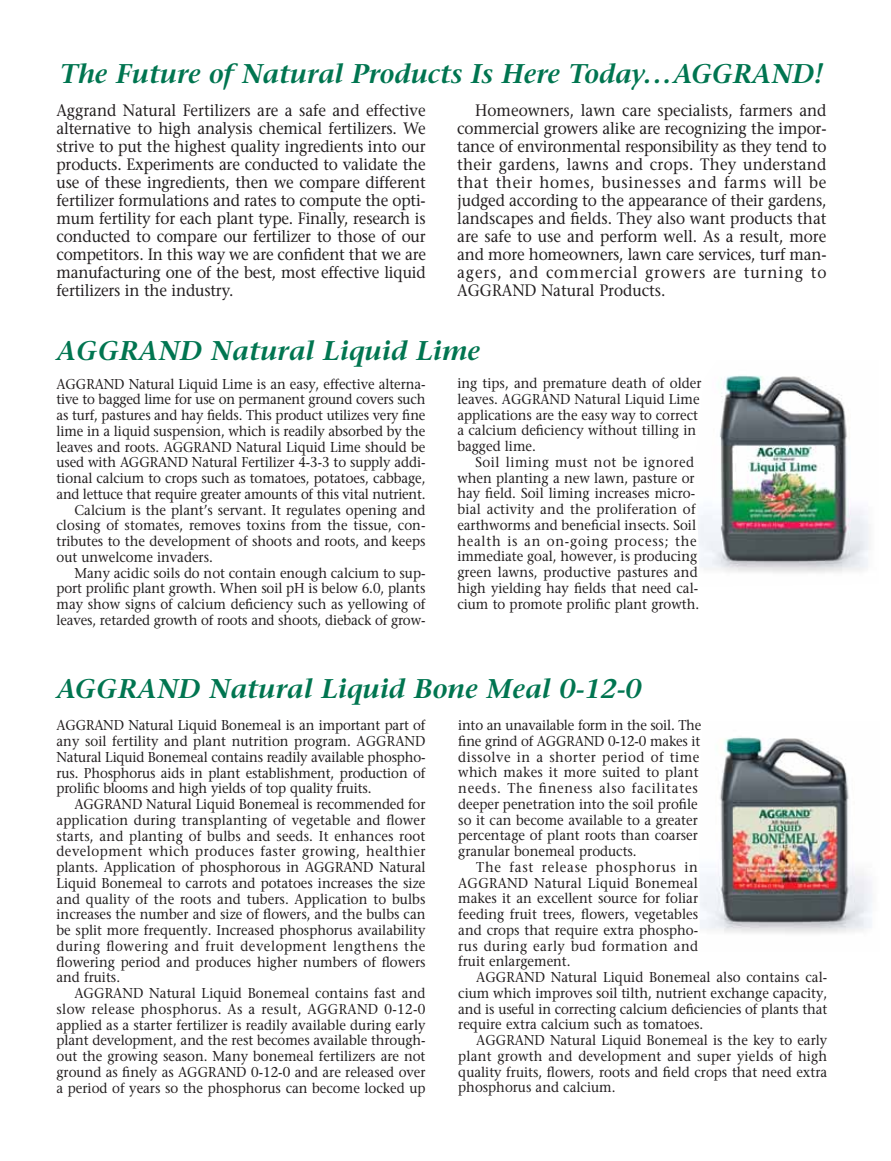
<style>
.page{position:relative;width:891px;height:1161px;background:#fff}
.page>*{position:absolute;margin:0;border:0;box-sizing:border-box;transform-origin:0 0}
.t1{font:italic 600 27px "Stone Serif";color:#007550}
.t2{font:16.5px/18px "Stone Serif";color:#231f20;text-align:justify;scale:.93 1}
.t3{font:14.25px/15.8px "Stone Serif";color:#231f20;text-align:justify;scale:.93 1}
</style>
<div class="page">
<img style="left:698px;top:375px;width:171px;height:198px">
<img style="left:700px;top:737px;width:172px;height:197px">
<h1 class="t1" style="left:60px;top:63px;width:765px">The Future of Natural Products Is Here Today...AGGRAND!</h1>
<p class="t2" style="left:56px;top:103px;width:399px">Aggrand Natural Fertilizers are a safe and effective alternative to high analysis chemical fertilizers. We strive to put the highest quality ingredients into our products. Experiments are conducted to validate the use of these ingredients, then we compare different fertilizer formulations and rates to compute the opti&shy;mum fertility for each plant type. Finally, research is conducted to compare our fertilizer to those of our competitors. In this way we are confident that we are manufacturing one of the best, most effective liquid fertilizers in the industry.</p>
<p class="t2" style="left:457px;top:103px;width:399px;text-indent:18px">Homeowners, lawn care specialists, farmers and commercial growers alike are recognizing the impor&shy;tance of environmental responsibility as they tend to their gardens, lawns and crops. They understand that their homes, businesses and farms will be judged according to the appearance of their gardens, landscapes and fields. They also want products that are safe to use and perform well. As a result, more and more homeowners, lawn care services, turf man&shy;agers, and commercial growers are turning to AGGRAND Natural Products.</p>
<h1 class="t1" style="left:56px;top:340px;width:426px">AGGRAND Natural Liquid Lime</h1>
<p class="t3" style="left:56px;top:377px;width:398px">AGGRAND Natural Liquid Lime is an easy, effective alterna-</p>
<p class="t3" style="left:56px;top:393px;width:398px">tive to bagged lime for use on permanent ground covers such</p>
<p class="t3" style="left:56px;top:409px;width:398px">as turf, pastures and hay fields. This product utilizes very fine</p>
<p class="t3" style="left:56px;top:425px;width:398px">lime in a liquid suspension, which is readily absorbed by the</p>
<p class="t3" style="left:56px;top:440px;width:398px">leaves and roots. AGGRAND Natural Liquid Lime should be</p>
<p class="t3" style="left:56px;top:456px;width:398px">used with AGGRAND Natural Fertilizer 4-3-3 to supply addi-</p>
<p class="t3" style="left:56px;top:472px;width:398px">tional calcium to crops such as tomatoes, potatoes, cabbage,</p>
<p class="t3" style="left:56px;top:488px;width:398px">and lettuce that require greater amounts of this vital nutrient.</p>
<p class="t3" style="left:74px;top:503px;width:379px">Calcium is the plant’s servant. It regulates opening and</p>
<p class="t3" style="left:56px;top:519px;width:398px">closing of stomates, removes toxins from the tissue, con-</p>
<p class="t3" style="left:56px;top:535px;width:398px">tributes to the development of shoots and roots, and keeps</p>
<p class="t3" style="left:56px;top:551px;width:170px">out unwelcome invaders.</p>
<p class="t3" style="left:74px;top:566px;width:379px">Many acidic soils do not contain enough calcium to sup-</p>
<p class="t3" style="left:56px;top:582px;width:398px">port prolific plant growth. When soil pH is below 6.0, plants</p>
<p class="t3" style="left:56px;top:598px;width:398px">may show signs of calcium deficiency such as yellowing of</p>
<p class="t3" style="left:56px;top:614px;width:398px">leaves, retarded growth of roots and shoots, dieback of grow-</p>
<p class="t3" style="left:457px;top:377px;width:264px;text-align:left">ing tips, and premature death of older leaves. AGGRAND Natural Liquid Lime applications are the easy way to correct a calcium deficiency without tilling in bagged lime.</p>
<p class="t3" style="left:457px;top:456px;width:262px;text-align:left;text-indent:18px">Soil liming must not be ignored when planting a new lawn, pasture or hay field. Soil liming increases micro&shy;bial activity and the proliferation of earthworms and beneficial insects. Soil health is an on-going process; the immediate goal, however, is producing green lawns, productive pastures and high yielding hay fields that need cal&shy;cium to promote prolific plant growth.</p>
<h1 class="t1" style="left:56px;top:678px;width:586px">AGGRAND Natural Liquid Bone Meal 0-12-0</h1>
<p class="t3" style="left:56px;top:719px;width:398px">AGGRAND Natural Liquid Bonemeal is an important part of any soil fertility and plant nutrition program. AGGRAND Natural Liquid Bonemeal contains readily available phospho&shy;rus. Phosphorus aids in plant establishment, production of prolific blooms and high yields of top quality fruits.</p>
<p class="t3" style="left:56px;top:798px;width:398px;text-indent:18px">AGGRAND Natural Liquid Bonemeal is recommended for application during transplanting of vegetable and flower starts, and planting of bulbs and seeds. It enhances root development which produces faster growing, healthier plants. Application of phosphorous in AGGRAND Natural Liquid Bonemeal to carrots and potatoes increases the size and quality of the roots and tubers. Application to bulbs increases the number and size of flowers, and the bulbs can be split more frequently. Increased phosphorus availability during flowering and fruit development lengthens the flowering period and produces higher numbers of flowers and fruits.</p>
<p class="t3" style="left:57px;top:987px;width:398px;text-indent:18px">AGGRAND Natural Liquid Bonemeal contains fast and slow release phosphorus. As a result, AGGRAND 0-12-0 applied as a starter fertilizer is readily available during early plant development, and the rest becomes available through&shy;out the growing season. Many bonemeal fertilizers are not ground as finely as AGGRAND 0-12-0 and are released over a period of years so the phosphorus can become locked up</p>
<p class="t3" style="left:458px;top:719px;width:263px;text-align:left">into an unavailable form in the soil. The fine grind of AGGRAND 0-12-0 makes it dissolve in a shorter period of time which makes it more suited to plant needs. The fineness also facilitates deeper penetration into the soil profile so it can become available to a greater percentage of plant roots than coarser granular bonemeal products.</p>
<p class="t3" style="left:458px;top:861px;width:260px;text-indent:18px">The fast release phosphorus in AGGRAND Natural Liquid Bonemeal makes it an excellent source for foliar feeding fruit trees, flowers, vegetables and crops that require extra phospho&shy;rus during early bud formation and fruit enlargement.</p>
<p class="t3" style="left:458px;top:971px;width:398px;text-indent:18px">AGGRAND Natural Liquid Bone meal also contains cal&shy;cium which improves soil tilth, nutrient exchange capacity, and is useful in correcting calcium deficiencies of plants that require extra calcium such as tomatoes.</p>
<p class="t3" style="left:458px;top:1034px;width:398px;text-indent:18px">AGGRAND Natural Liquid Bonemeal is the key to early plant growth and development and super yields of high quality fruits, flowers, roots and field crops that need extra phosphorus and calcium.</p>
</div>
